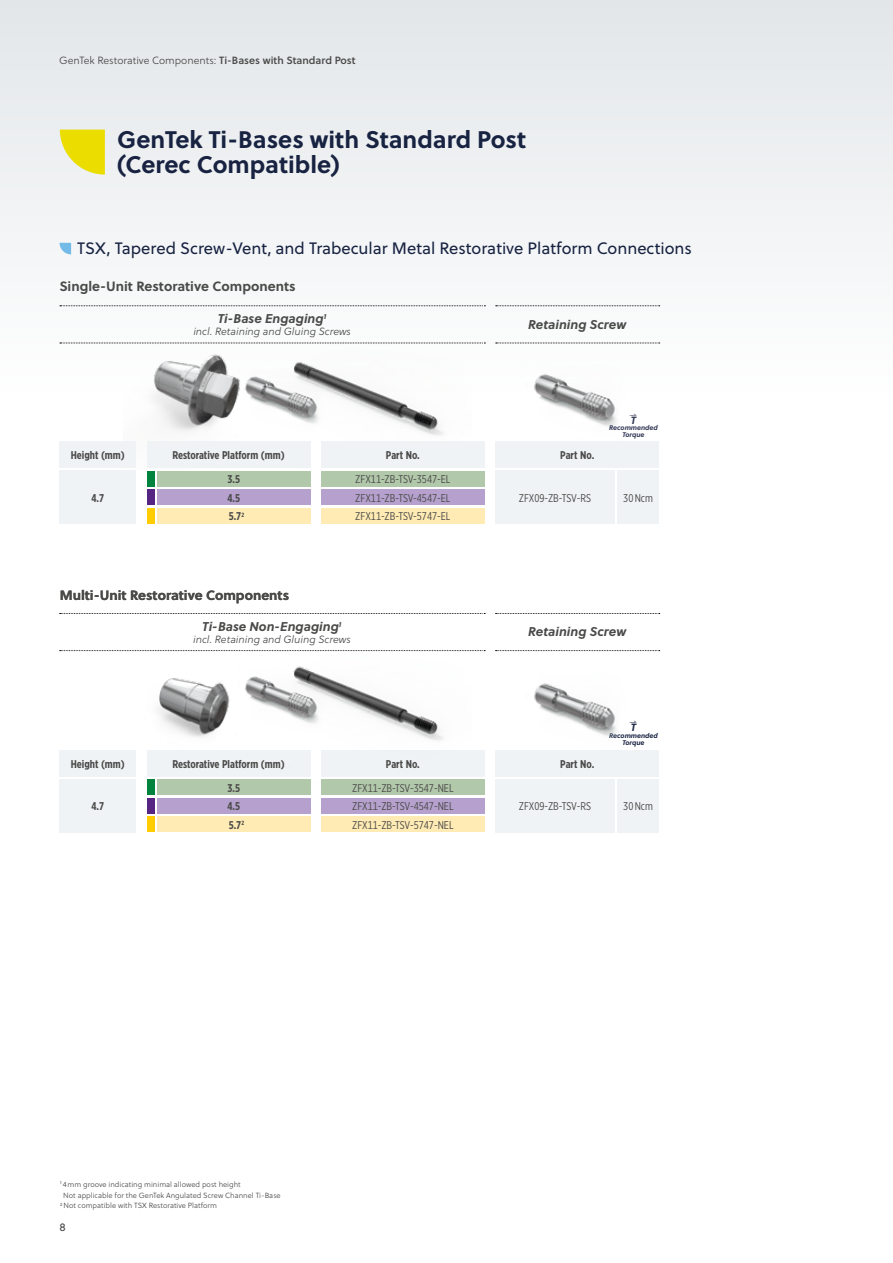
<style>
.page{position:relative;width:893px;height:1263px;background:#fff}
.page>*{position:absolute;margin:0;border:0;box-sizing:border-box;transform-origin:0 0}
.t1{font:700 24px/25.5px "Soleil";color:#182342}
.t2{font:16.5px "Soleil";color:#182342}
.t3{font:700 13.5px "Soleil";color:#4a4a49}
.t4{font:italic 700 12.75px "Soleil";color:#4a4a49}
.t5{font:11.25px "Gotham X Narrow";color:#4a4a49}
.t6{font:700 11.25px "Gotham X Narrow";color:#4a4a49}
.t7{font:11.25px "Soleil";color:#4a4a49}
.t8{font:italic 10.5px "Soleil Lt";color:#4a4a49}
.t9{font:10.5px "Soleil Lt";color:#4a4a49}
.t10{font:10.5px "Arial Unicode MS";color:#313654}
.t11{font:italic 700 10.5px "Soleil";color:#313654}
.t12{font:10.5px "Arial Unicode MS";color:#182342}
.t13{font:italic 700 10.5px "Soleil";color:#182342}
.t14{font:7.5px "Soleil Lt";color:#4a4a49}
.t15{font:italic 700 6.75px/6.8px "Soleil";letter-spacing:-.01em;color:#313654;text-align:center}
.t16{font:italic 700 6.75px/6.8px "Soleil";letter-spacing:-.01em;color:#182342;text-align:center}
.s1{font-family:"Soleil Sb"}
</style>
<div class="page">
<div style="left:0;top:0;width:893px;height:793px;background:linear-gradient(to bottom,#e9ecee,#fff)"></div>
<img style="left:123px;top:303px;width:145px;height:167px">
<img style="left:230px;top:337px;width:38px;height:104px">
<img style="left:268px;top:282px;width:204px;height:203px">
<img style="left:517px;top:330px;width:114px;height:111px">
<div style="left:617px;top:471px;width:42px;height:53px;background:#f0f3f5"></div>
<div style="left:495px;top:471px;width:119px;height:53px;background:#f0f3f5"></div>
<div style="left:495px;top:441px;width:164px;height:27px;background:#f0f3f5"></div>
<div style="left:321px;top:471px;width:164px;height:15px;background:#b2c8aa"></div>
<div style="left:321px;top:441px;width:164px;height:27px;background:#f0f3f5"></div>
<div style="left:321px;top:508px;width:164px;height:16px;background:#ffebb3"></div>
<div style="left:321px;top:489px;width:164px;height:16px;background:#b6a1ce"></div>
<div style="left:60px;top:471px;width:76px;height:53px;background:#f0f3f5"></div>
<div style="left:157px;top:471px;width:153px;height:15px;background:#b2c8aa"></div>
<div style="left:60px;top:441px;width:76px;height:27px;background:#f0f3f5"></div>
<div style="left:147px;top:441px;width:163px;height:27px;background:#f0f3f5"></div>
<div style="left:157px;top:508px;width:153px;height:16px;background:#ffebb3"></div>
<div style="left:157px;top:489px;width:153px;height:16px;background:#b6a1ce"></div>
<svg style="left:60px;top:305px;width:425px;height:1px"></svg>
<svg style="left:60px;top:343px;width:425px;height:1px"></svg>
<svg style="left:496px;top:305px;width:164px;height:1px"></svg>
<svg style="left:496px;top:343px;width:164px;height:1px"></svg>
<div style="left:147px;top:471px;width:8px;height:15px;background:#00843d"></div>
<div style="left:147px;top:508px;width:8px;height:16px;background:#ffcd02"></div>
<div style="left:147px;top:489px;width:8px;height:16px;background:#562583"></div>
<div style="left:617px;top:779px;width:42px;height:53px;background:#f0f3f5"></div>
<div style="left:495px;top:779px;width:119px;height:53px;background:#f0f3f5"></div>
<div style="left:495px;top:750px;width:164px;height:26px;background:#f0f3f5"></div>
<div style="left:321px;top:779px;width:164px;height:16px;background:#b2c8aa"></div>
<div style="left:321px;top:750px;width:164px;height:26px;background:#f0f3f5"></div>
<div style="left:321px;top:816px;width:164px;height:16px;background:#ffebb3"></div>
<div style="left:321px;top:798px;width:164px;height:16px;background:#b6a1ce"></div>
<div style="left:60px;top:779px;width:76px;height:53px;background:#f0f3f5"></div>
<div style="left:157px;top:779px;width:153px;height:16px;background:#b2c8aa"></div>
<div style="left:60px;top:750px;width:76px;height:26px;background:#f0f3f5"></div>
<div style="left:157px;top:816px;width:153px;height:16px;background:#ffebb3"></div>
<div style="left:157px;top:798px;width:153px;height:16px;background:#b6a1ce"></div>
<div style="left:147px;top:779px;width:8px;height:16px;background:#00843d"></div>
<div style="left:147px;top:816px;width:8px;height:16px;background:#ffcd02"></div>
<div style="left:147px;top:798px;width:8px;height:16px;background:#562583"></div>
<svg style="left:60px;top:613px;width:425px;height:1px"></svg>
<svg style="left:60px;top:650px;width:425px;height:1px"></svg>
<svg style="left:496px;top:613px;width:164px;height:1px"></svg>
<svg style="left:496px;top:650px;width:164px;height:1px"></svg>
<img style="left:517px;top:640px;width:114px;height:110px">
<img style="left:123px;top:619px;width:147px;height:160px">
<img style="left:230px;top:638px;width:38px;height:108px">
<img style="left:268px;top:621px;width:204px;height:168px">
<svg style="left:60px;top:243px;width:11px;height:11px"></svg>
<svg style="left:60px;top:130px;width:45px;height:45px;background:#ebe136"></svg>
<p class="t9" style="left:59px;top:53px;width:298px">GenTek Restorative Components: <span class="s1">Ti-Bases with Standard Post</span></p>
<h1 class="t1" style="left:117px;top:125px;width:410px">GenTek Ti-Bases with Standard Post (Cerec Compatible)</h1>
<h2 class="t2" style="left:77px;top:237px;width:616px">TSX, Tapered Screw-Vent, and Trabecular Metal Restorative Platform Connections</h2>
<p class="t3" style="left:59px;top:276px;width:238px">Single-Unit Restorative Components</p>
<p class="t4" style="left:218px;top:309px;width:110px">Ti-Base Engaging<sup>1</sup></p>
<p class="t8" style="left:193px;top:324px;width:159px">incl. Retaining and Gluing Screws</p>
<p class="t6" style="left:71px;top:448px;width:56px">Height (mm)</p>
<p class="t6" style="left:172px;top:448px;width:114px">Restorative Platform (mm)</p>
<p class="t6" style="left:386px;top:448px;width:35px">Part No.</p>
<p class="t6" style="left:228px;top:472px;width:14px">3.5</p>
<p class="t5" style="left:355px;top:472px;width:97px">ZFX11-ZB-TSV-3547-EL</p>
<p class="t6" style="left:91px;top:491px;width:14px">4.7</p>
<p class="t5" style="left:355px;top:491px;width:97px">ZFX11-ZB-TSV-4547-EL</p>
<p class="t6" style="left:228px;top:491px;width:14px">4.5</p>
<p class="t6" style="left:229px;top:509px;width:17px">5.7<sup>2</sup></p>
<p class="t5" style="left:355px;top:510px;width:97px">ZFX11-ZB-TSV-5747-EL</p>
<p class="t3" style="left:60px;top:584px;width:231px">Multi-Unit Restorative Components</p>
<p class="t4" style="left:202px;top:617px;width:141px">Ti-Base Non-Engaging<sup>1</sup></p>
<p class="t8" style="left:193px;top:632px;width:159px">incl. Retaining and Gluing Screws</p>
<p class="t6" style="left:71px;top:757px;width:56px">Height (mm)</p>
<p class="t6" style="left:172px;top:757px;width:114px">Restorative Platform (mm)</p>
<p class="t6" style="left:386px;top:757px;width:35px">Part No.</p>
<p class="t6" style="left:228px;top:781px;width:14px">3.5</p>
<p class="t5" style="left:352px;top:781px;width:103px">ZFX11-ZB-TSV-3547-NEL</p>
<p class="t6" style="left:91px;top:799px;width:14px">4.7</p>
<p class="t5" style="left:352px;top:800px;width:103px">ZFX11-ZB-TSV-4547-NEL</p>
<p class="t6" style="left:228px;top:799px;width:14px">4.5</p>
<p class="t6" style="left:229px;top:818px;width:17px">5.7<sup>2</sup></p>
<p class="t5" style="left:352px;top:818px;width:103px">ZFX11-ZB-TSV-5747-NEL</p>
<p class="t4" style="left:528px;top:315px;width:100px">Retaining Screw</p>
<p class="t6" style="left:560px;top:448px;width:35px">Part No.</p>
<p class="t10" style="left:629px;top:406px;width:9px">⇀</p>
<p class="t11" style="left:631px;top:412px;width:7px">T</p>
<p class="t15" style="left:609px;top:424px;width:50px">Recommended<br>Torque</p>
<p class="t5" style="left:519px;top:491px;width:74px">ZFX09-ZB-TSV-RS</p>
<p class="t5" style="left:623px;top:491px;width:31px">30 Ncm</p>
<p class="t4" style="left:528px;top:622px;width:100px">Retaining Screw</p>
<p class="t6" style="left:560px;top:757px;width:35px">Part No.</p>
<p class="t12" style="left:629px;top:714px;width:9px">⇀</p>
<p class="t13" style="left:631px;top:720px;width:7px">T</p>
<p class="t16" style="left:609px;top:732px;width:50px">Recommended<br>Torque</p>
<p class="t5" style="left:519px;top:800px;width:74px">ZFX09-ZB-TSV-RS</p>
<p class="t5" style="left:623px;top:800px;width:31px">30 Ncm</p>
<p class="t14" style="left:60px;top:1179px;width:182px"><sup>1</sup> 4 mm groove indicating minimal allowed post height</p>
<p class="t14" style="left:63px;top:1190px;width:219px">Not applicable for the GenTek Angulated Screw Channel Ti-Base</p>
<p class="t14" style="left:60px;top:1200px;width:158px"><sup>2</sup> Not compatible with TSX Restorative Platform</p>
<p class="t7" style="left:60px;top:1218px;width:8px">8</p>
</div>
